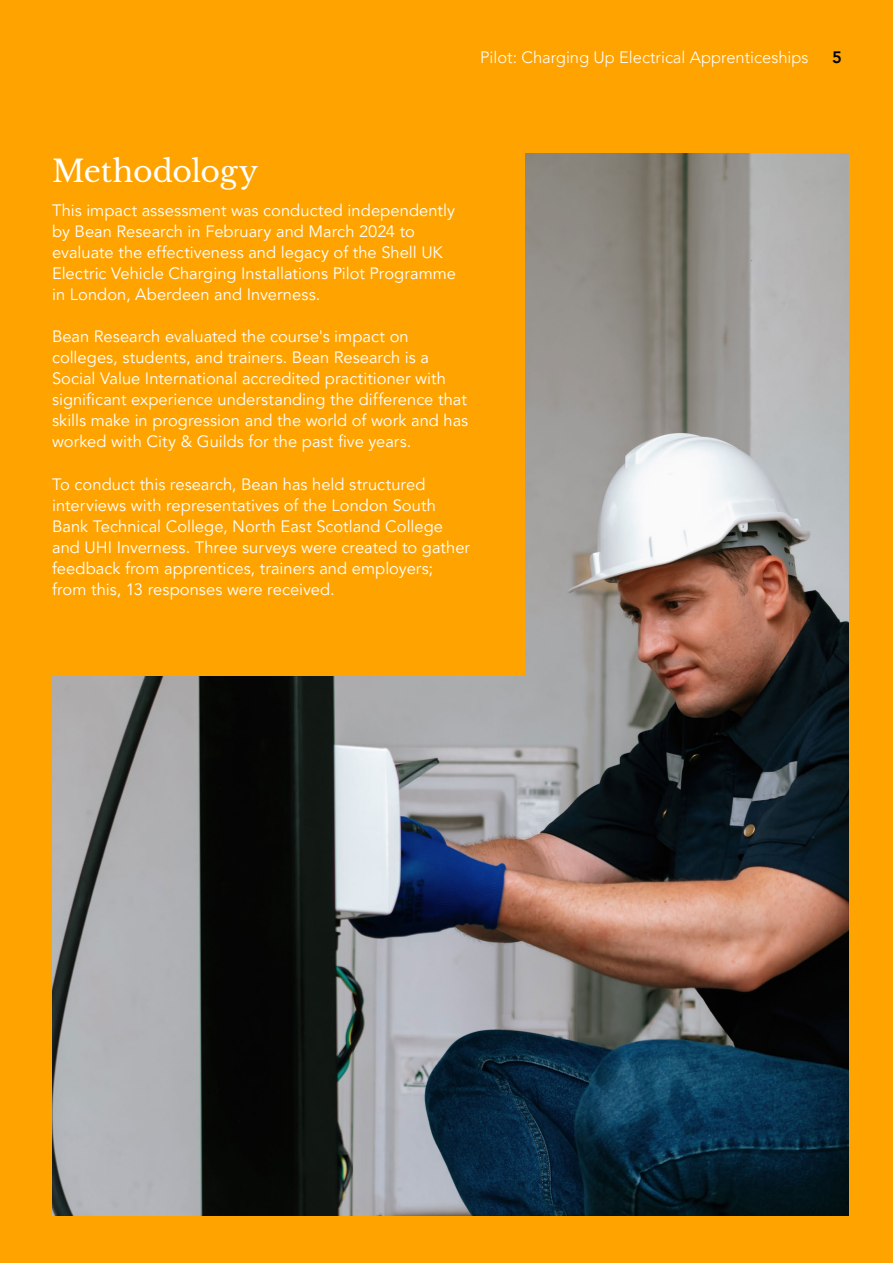
<style>
.page{position:relative;width:893px;height:1263px;background:#ffa300}
.page>*{position:absolute;margin:0;border:0;box-sizing:border-box;transform-origin:0 0}
.t1{font:30px "Libre Baskerville";letter-spacing:-.015em;color:#fff}
.Body_Text{font:16.5px/21px "Avenir LT Pro";color:#fff}
.Page_number{font:300 16.5px "Avenir LT Pro";color:#fff}
.Page_number-2{font:800 16.5px "Avenir LT Pro";color:#000}
</style>
<div class="page">
<img style="left:52px;top:153px;width:797px;height:1062px">
<div style="left:39px;top:135px;width:486px;height:540px;background:#ffa300"></div>
<p class="Page_number" style="left:480px;top:47px;width:330px">Pilot: Charging Up Electrical Apprenticeships</p>
<p class="Page_number-2" style="left:832px;top:47px;width:11px">5</p>
<h2 class="t1" style="left:52px;top:153px;width:208px">Methodology</h2>
<p class="Body_Text" style="left:52px;top:200px;width:405px">This impact assessment was conducted independently by Bean Research in February and March 2024 to evaluate the effectiveness and legacy of the Shell UK Electric Vehicle Charging Installations Pilot Programme in London, Aberdeen and Inverness.</p>
<p class="Body_Text" style="left:52px;top:326px;width:418px">Bean Research evaluated the course's impact on colleges, students, and trainers. Bean Research is a Social Value International accredited practitioner with significant experience understanding the difference that skills make in progression and the world of work and has worked with City &amp; Guilds for the past five years.</p>
<p class="Body_Text" style="left:52px;top:474px;width:419px">To conduct this research, Bean has held structured interviews with representatives of the London South Bank Technical College, North East Scotland College and UHI Inverness. Three surveys were created to gather feedback from apprentices, trainers and employers; from this, 13 responses were received.</p>
</div>
